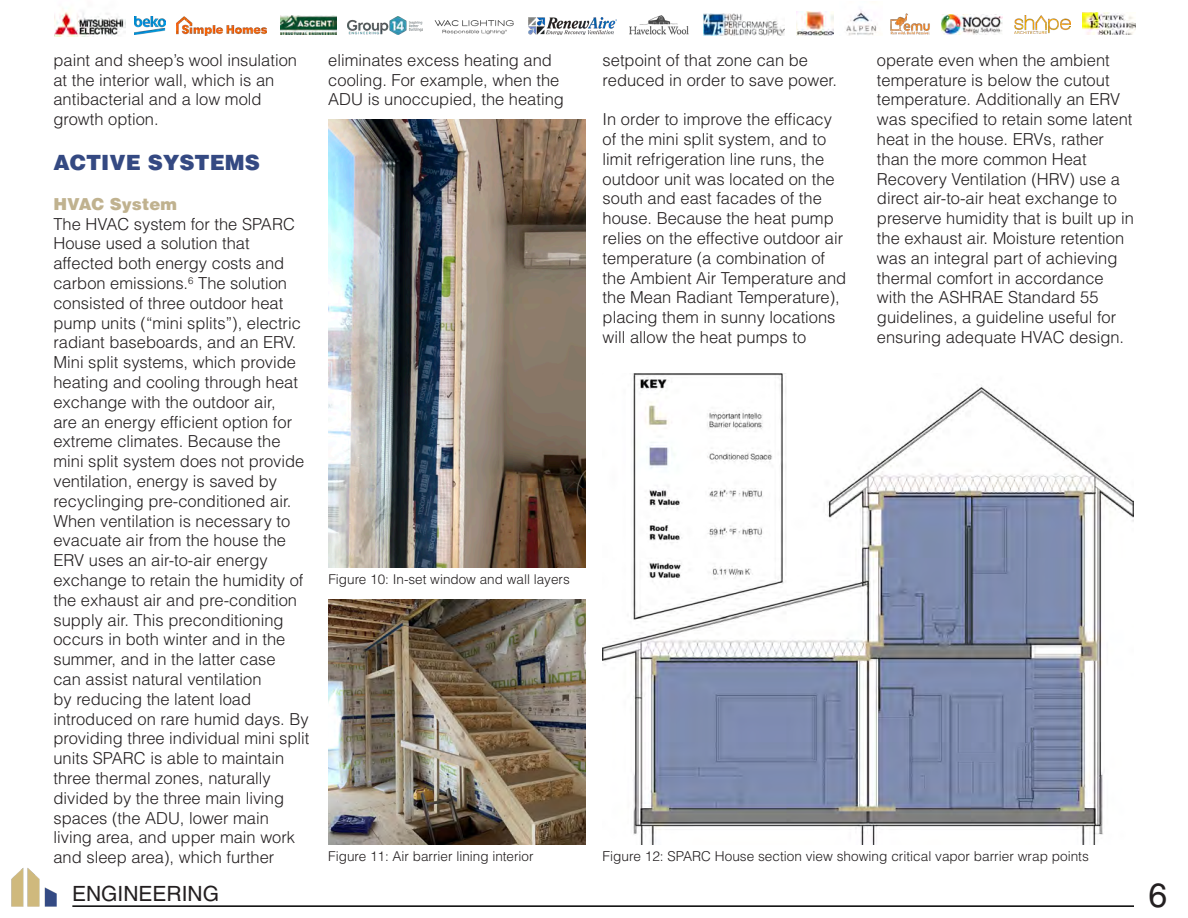
<style>
.page{position:relative;width:1188px;height:918px;background:#fff}
.page>*{position:absolute;margin:0;border:0;box-sizing:border-box;transform-origin:0 0}
.t1{font:33.9px "Helvetica";color:#231f20}
.t2{font:900 21px "Helvetica";color:#344982}
.t3{font:21px "Helvetica";color:#231f20}
.t4{font:300 16.5px/19.8px "Helvetica";color:#231f20}
.t5{font:900 16.5px "Helvetica";color:#c0b28f}
.t6{font:300 13.65px "Helvetica";color:#231f20}
.t7{font:300 13.5px "Helvetica";color:#231f20}
</style>
<div class="page">
<hr style="left:72px;top:905px;width:1062px;height:2px;background:#000">
<img style="left:11px;top:868px;width:46px;height:39px">
<img style="left:54px;top:8px;width:72px;height:29px">
<img style="left:135px;top:17px;width:31px;height:17px">
<img style="left:177px;top:16px;width:90px;height:20px">
<img style="left:280px;top:15px;width:56px;height:19px">
<img style="left:348px;top:16px;width:75px;height:19px">
<img style="left:434px;top:20px;width:80px;height:15px">
<img style="left:529px;top:17px;width:88px;height:17px">
<img style="left:629px;top:15px;width:60px;height:20px">
<img style="left:703px;top:14px;width:81px;height:21px">
<img style="left:797px;top:12px;width:37px;height:23px">
<img style="left:846px;top:9px;width:31px;height:26px">
<img style="left:890px;top:13px;width:40px;height:22px">
<img style="left:942px;top:15px;width:61px;height:19px">
<img style="left:1014px;top:16px;width:56px;height:18px">
<img style="left:1083px;top:12px;width:53px;height:23px">
<img style="left:328px;top:120px;width:257px;height:448px">
<img style="left:328px;top:600px;width:257px;height:245px">
<img style="left:603px;top:374px;width:531px;height:471px">
<p class="t4" style="left:53px;top:50px;width:245px">paint and sheep’s wool insulation at the interior wall, which is an antibacterial and a low mold growth option.</p>
<p class="t2" style="left:53px;top:149px;width:208px">ACTIVE SYSTEMS</p>
<p class="t5" style="left:53px;top:193px;width:125px">HVAC System</p>
<p class="t4" style="left:53px;top:213px;width:258px">The HVAC system for the SPARC<br>House used a solution that affected both energy costs and carbon emissions.<sup>6</sup> The solution consisted of three outdoor heat pump units (“mini splits”), electric radiant baseboards, and an ERV.<br>Mini split systems, which provide heating and cooling through heat exchange with the outdoor air,<br>are an energy efficient option for extreme climates. Because the mini split system does not provide ventilation, energy is saved by recyclinging pre-conditioned air.<br>When ventilation is necessary to evacuate air from the house the<br>ERV uses an air-to-air energy exchange to retain the humidity of the exhaust air and pre-condition supply air. This preconditioning occurs in both winter and in the summer, and in the latter case<br>can assist natural ventilation<br>by reducing the latent load introduced on rare humid days. By providing three individual mini split units SPARC is able to maintain three thermal zones, naturally divided by the three main living spaces (the ADU, lower main living area, and upper main work and sleep area), which further</p>
<p class="t4" style="left:328px;top:50px;width:237px">eliminates excess heating and cooling. For example, when the<br>ADU is unoccupied, the heating</p>
<p class="t4" style="left:603px;top:50px;width:236px">setpoint of that zone can be reduced in order to save power.</p>
<p class="t4" style="left:603px;top:109px;width:245px">In order to improve the efficacy of the mini split system, and to limit refrigeration line runs, the outdoor unit was located on the south and east facades of the house. Because the heat pump relies on the effective outdoor air temperature (a combination of the Ambient Air Temperature and the Mean Radiant Temperature), placing them in sunny locations will allow the heat pumps to</p>
<p class="t4" style="left:877px;top:50px;width:259px">operate even when the ambient temperature is below the cutout temperature. Additionally an ERV was specified to retain some latent heat in the house. ERVs, rather than the more common Heat<br>Recovery Ventilation (HRV) use a direct air-to-air heat exchange to preserve humidity that is built up in the exhaust air. Moisture retention was an integral part of achieving thermal comfort in accordance with the ASHRAE Standard 55 guidelines, a guideline useful for ensuring adequate HVAC design.</p>
<p class="t7" style="left:328px;top:570px;width:243px">Figure 10: In-set window and wall layers</p>
<p class="t7" style="left:328px;top:847px;width:207px">Figure 11: Air barrier lining interior</p>
<p class="t6" style="left:603px;top:847px;width:488px">Figure 12: SPARC House section view showing critical vapor barrier wrap points</p>
<p class="t3" style="left:72px;top:881px;width:149px">ENGINEERING</p>
<h1 class="t1" style="left:1148px;top:875px;width:20px">6</h1>
</div>
